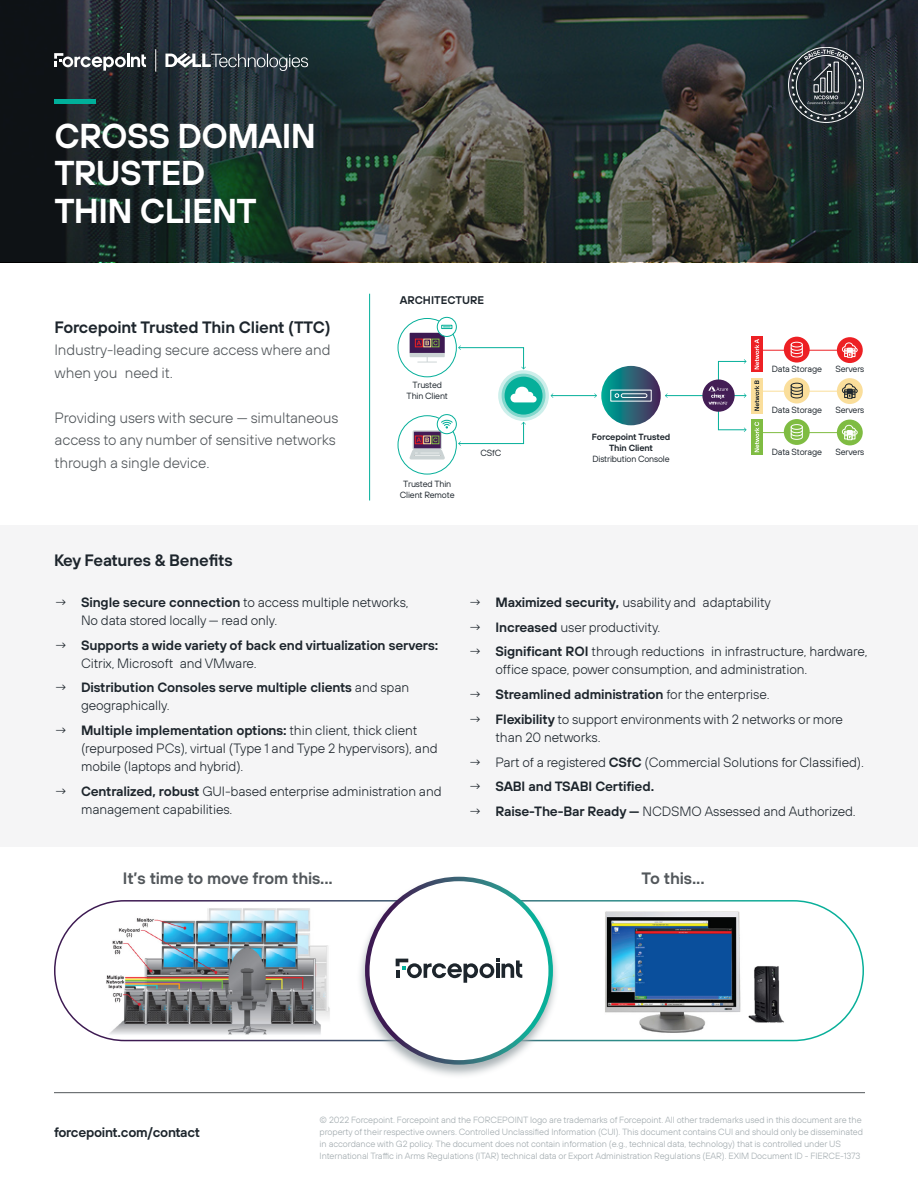
<style>
.page{position:relative;width:918px;height:1188px;background:#fff}
.page>*{position:absolute;margin:0;border:0;box-sizing:border-box;transform-origin:0 0}
.t1{font:600 34.5px/37.5px "FP Sans";letter-spacing:-.015em;color:#fff}
.t2{font:600 16.5px "FP Sans";letter-spacing:-.01em;color:#1d252c}
.t3{font:600 16.5px "FP Sans";letter-spacing:-.01em;color:#52575b}
.t4{font:300 15px/22.5px "FP Sans";letter-spacing:-.01em;color:#52575b}
.t5{font:300 13.5px/18px "FP Sans";letter-spacing:-.01em;color:#1d252c}
.t6{font:600 13.5px/18px "FP Sans";letter-spacing:-.01em;color:#1d252c}
.t7{font:600 11.1px "FP Sans";color:#1d252c}
.t8{font:300 9px/12px "FP Sans";letter-spacing:-.01em;color:#a0a9ad}
.t9{font:9px/10.6px "FP Sans";letter-spacing:-.02em;color:#1d252c;text-align:center}
.t10{font:600 9px/10.6px "FP Sans";letter-spacing:-.02em;color:#1d252c;text-align:center}
.s1{font-weight:600}
.s2{font-weight:300}
</style>
<div class="page">
<hr style="left:54px;top:1092px;width:811px;height:1px;background:#52575a">
<div style="left:0;top:526px;width:918px;height:321px;background:#f5f5f6"></div>
<svg style="left:0;top:0;width:918px;height:262px;background:#2b3533"></svg>
<div style="left:55px;top:99px;width:41px;height:5px;background:#00af9a"></div>
<svg style="left:601px;top:366px;width:60px;height:59px;background:#2f6e7e"></svg>
<hr style="left:551px;top:395px;width:45px;height:1px;background:#05af9a">
<svg style="left:594px;top:393px;width:3px;height:5px"></svg>
<hr style="left:665px;top:395px;width:81px;height:1px;background:#05af9a">
<svg style="left:665px;top:393px;width:3px;height:5px"></svg>
<div style="left:751px;top:336px;width:12px;height:36px;background:#ed2024"></div>
<div style="left:751px;top:378px;width:12px;height:36px;background:#fade9b"></div>
<div style="left:751px;top:419px;width:12px;height:36px;background:#7fbc42"></div>
<svg style="left:755px;top:422px;width:4px;height:30px"></svg>
<svg style="left:755px;top:380px;width:4px;height:31px"></svg>
<svg style="left:755px;top:339px;width:4px;height:30px"></svg>
<div style="left:718px;top:361px;width:28px;height:69px;border:1px solid #05af9a"></div>
<svg style="left:837px;top:337px;width:26px;height:26px"></svg>
<hr style="left:763px;top:350px;width:74px;height:1px;background:#ec2327">
<svg style="left:784px;top:337px;width:26px;height:26px"></svg>
<svg style="left:791px;top:344px;width:12px;height:14px"></svg>
<div style="left:791px;top:342px;width:12px;height:5px;border:1px solid #fff;border-radius:50%"></div>
<svg style="left:842px;top:343px;width:16px;height:14px"></svg>
<div style="left:837px;top:378px;width:26px;height:26px;background:#fade9b;border-radius:50%"></div>
<hr style="left:763px;top:391px;width:74px;height:1px;background:#fade9a">
<div style="left:784px;top:378px;width:26px;height:26px;background:#fade9b;border-radius:50%"></div>
<svg style="left:791px;top:386px;width:12px;height:13px"></svg>
<div style="left:791px;top:383px;width:12px;height:5px;border:1px solid #1b252d;border-radius:50%"></div>
<svg style="left:842px;top:384px;width:16px;height:14px"></svg>
<div style="left:837px;top:420px;width:26px;height:25px;background:#7fbc42;border-radius:50%"></div>
<hr style="left:763px;top:432px;width:74px;height:1px;background:#80bc42">
<div style="left:784px;top:419px;width:26px;height:26px;background:#7fbc42;border-radius:50%"></div>
<svg style="left:791px;top:428px;width:12px;height:12px"></svg>
<div style="left:791px;top:424px;width:12px;height:6px;border:1px solid #fff;border-radius:50%"></div>
<div style="left:847px;top:430px;width:5px;height:10px;border:1px solid #fff"></div>
<svg style="left:842px;top:425px;width:16px;height:14px"></svg>
<div style="left:621px;top:393px;width:26px;height:5px;border:1px solid #fff;border-radius:2px"></div>
<svg style="left:615px;top:393px;width:4px;height:5px"></svg>
<div style="left:437px;top:317px;width:19px;height:19px;background:#73d2c6;border-radius:50%"></div>
<div style="left:437px;top:317px;width:20px;height:20px;border:1px solid #05af9a;border-radius:50%"></div>
<svg style="left:398px;top:318px;width:155px;height:156px"></svg>
<div style="left:702px;top:379px;width:33px;height:33px;background:#431d55;border-radius:50%"></div>
<svg style="left:708px;top:386px;width:20px;height:19px"></svg>
<svg style="left:165px;top:53px;width:143px;height:18px;background:#5a646a"></svg>
<svg style="left:54px;top:53px;width:92px;height:18px"></svg>
<svg style="left:155px;top:49px;width:1px;height:23px"></svg>
<hr style="left:369px;top:294px;width:1px;height:206px;background:#00af9a">
<img style="left:55px;top:901px;width:808px;height:140px;border-radius:70px">
<div style="left:54px;top:900px;width:810px;height:141px;border:2px solid #fff;border-radius:70px"></div>
<div style="left:357px;top:875px;width:203px;height:204px;background:#a0a9ad;opacity:.9"></div>
<div style="left:367px;top:879px;width:184px;height:183px;background:#fff;border-radius:50%"></div>
<div style="left:365px;top:877px;width:188px;height:188px;border:4px solid #fff;border-radius:50%"></div>
<svg style="left:396px;top:959px;width:126px;height:24px"></svg>
<div style="left:788px;top:47px;width:76px;height:76px;border:1px solid #fff;border-radius:50%"></div>
<svg style="left:791px;top:50px;width:70px;height:70px;background:#424a4f"></svg>
<h1 class="t1" style="left:55px;top:116px;width:263px">CROSS DOMAIN<br>TRUSTED<br>THIN CLIENT</h1>
<p class="t2" style="left:55px;top:316px;width:278px">Forcepoint Trusted Thin Client (TTC)</p>
<p class="t4" style="left:55px;top:338px;width:278px">Industry-leading secure access where and when you need it.</p>
<p class="t4" style="left:55px;top:406px;width:285px">Providing users with secure — simultaneous access to any number of sensitive networks through a single device.</p>
<p class="t7" style="left:400px;top:293px;width:86px">ARCHITECTURE</p>
<p class="t9" style="left:407px;top:380px;width:43px">Trusted<br>Thin Client</p>
<p class="t9" style="left:400px;top:478px;width:56px">Trusted Thin<br>Client Remote</p>
<p class="t9" style="left:481px;top:447px;width:22px">CSfC</p>
<p class="t10" style="left:592px;top:431px;width:80px">Forcepoint Trusted<br>Thin Client</p>
<p class="t9" style="left:592px;top:453px;width:79px">Distribution Console</p>
<p class="t9" style="left:772px;top:364px;width:52px">Data Storage</p>
<p class="t9" style="left:835px;top:364px;width:30px">Servers</p>
<p class="t9" style="left:772px;top:405px;width:52px">Data Storage</p>
<p class="t9" style="left:835px;top:405px;width:30px">Servers</p>
<p class="t9" style="left:772px;top:446px;width:52px">Data Storage</p>
<p class="t9" style="left:835px;top:446px;width:30px">Servers</p>
<p class="t2" style="left:54px;top:550px;width:180px">Key Features &amp; Benefits</p>
<p class="t5" style="left:81px;top:593px;width:329px;text-indent:-27px">→ <span class="s1">Single secure connection</span> to access multiple networks,<br>No data stored locally — read only.</p>
<p class="t6" style="left:81px;top:636px;width:359px;text-indent:-27px"><span class="s2">→</span> Supports a wide variety of back end virtualization servers:<br><span class="s2">Citrix, Microsoft and VMware.</span></p>
<p class="t6" style="left:81px;top:678px;width:330px;text-indent:-27px"><span class="s2">→</span> Distribution Consoles serve multiple clients <span class="s2">and span geographically.</span></p>
<p class="t5" style="left:81px;top:721px;width:358px;text-indent:-27px">→ <span class="s1">Multiple implementation options:</span> thin client, thick client (repurposed PCs), virtual (Type 1 and Type 2 hypervisors), and mobile (laptops and hybrid).</p>
<p class="t5" style="left:81px;top:782px;width:362px;text-indent:-27px">→ <span class="s1">Centralized, robust</span> GUI-based enterprise administration and management capabilities.</p>
<p class="t5" style="left:469px;top:593px;width:304px">→ <span class="s1">Maximized security,</span> usability and adaptability</p>
<p class="t5" style="left:469px;top:618px;width:193px">→ <span class="s1">Increased</span> user productivity.</p>
<p class="t5" style="left:496px;top:642px;width:374px;text-indent:-27px">→ <span class="s1">Significant ROI</span> through reductions in infrastructure, hardware, office space, power consumption, and administration.</p>
<p class="t6" style="left:469px;top:685px;width:303px"><span class="s2">→</span> Streamlined administration <span class="s2">for the enterprise.</span></p>
<p class="t5" style="left:496px;top:710px;width:349px;text-indent:-27px">→ <span class="s1">Flexibility</span> to support environments with 2 networks or more than 20 networks.</p>
<p class="t5" style="left:469px;top:753px;width:397px">→ Part of a registered <span class="s1">CSfC</span> (Commercial Solutions for Classified).</p>
<p class="t6" style="left:469px;top:777px;width:187px"><span class="s2">→</span> SABI and TSABI Certified.</p>
<p class="t5" style="left:469px;top:802px;width:389px">→ <span class="s1">Raise-The-Bar Ready —</span> NCDSMO Assessed and Authorized.</p>
<p class="t3" style="left:123px;top:868px;width:211px">It’s time to move from this...</p>
<p class="t3" style="left:642px;top:868px;width:65px">To this...</p>
<p class="t6" style="left:54px;top:1123px;width:148px">forcepoint.com/contact</p>
<p class="t8" style="left:320px;top:1113px;width:545px">© 2022 Forcepoint. Forcepoint and the FORCEPOINT logo are trademarks of Forcepoint. All other trademarks used in this document are the property of their respective owners. Controlled Unclassified Information (CUI). This document contains CUI and should only be disseminated in accordance with G2 policy. The document does not contain information (e.g., technical data, technology) that is controlled under US International Traffic in Arms Regulations (ITAR) technical data or Export Administration Regulations (EAR). EXIM Document ID - FIERCE-1373</p>
</div>
